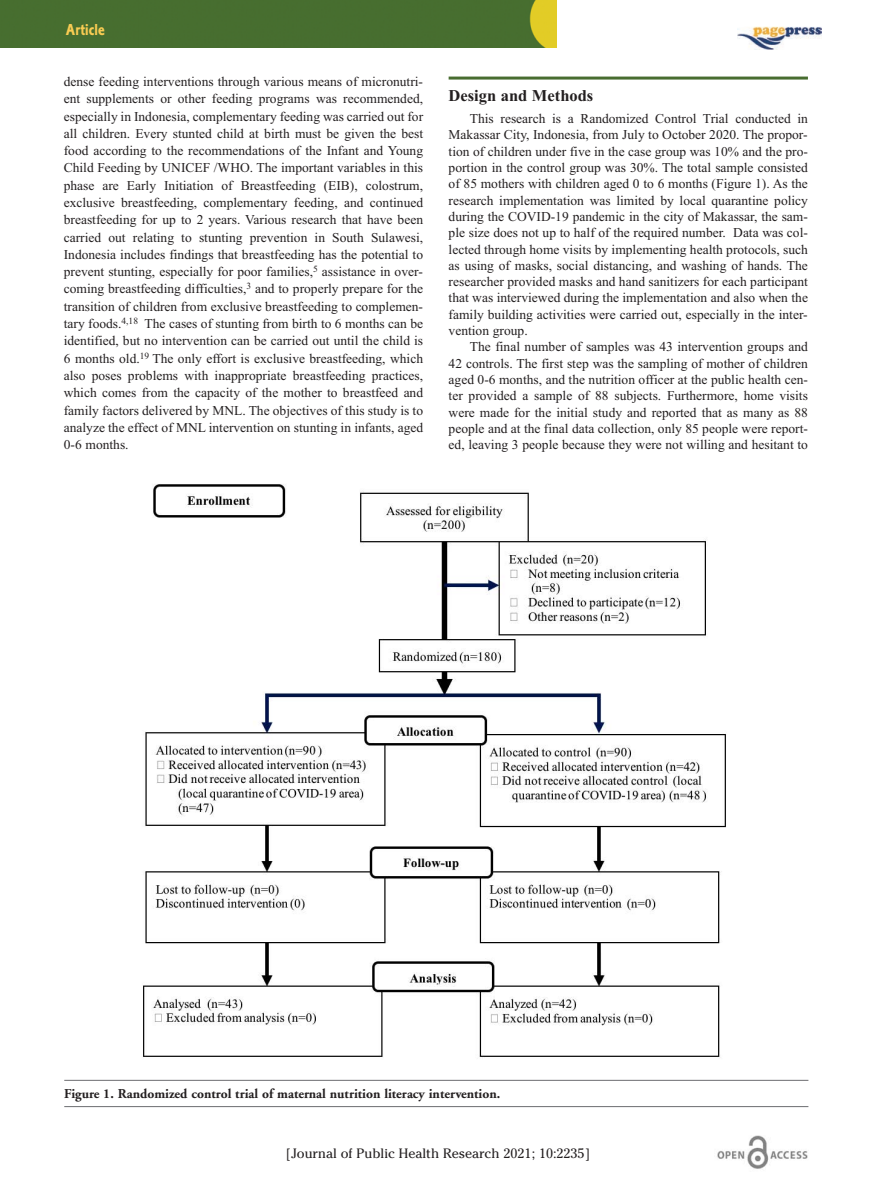
<style>
.page{position:relative;width:893px;height:1191px;background:#fff}
.page>*{position:absolute;margin:0;border:0;box-sizing:border-box;transform-origin:0 0}
.t1{font:700 16.5px "Times New Roman";color:#231f20}
.t2{font:16.5px "Corinthian Bold Condensed Plain";color:#f9cc53}
.t3{font:13.5px/17.2px "Times New Roman";color:#231f20;text-align:justify}
.t4{font:700 13.5px "Adobe Garamond";color:#231f20}
.t5{font:13.5px "Cheltenham";color:#231f20}
</style>
<div class="page">
<hr style="left:449px;top:77px;width:359px;height:3px;background:#486d30">
<img style="left:717px;top:1135px;width:91px;height:34px">
<div style="left:0;top:0;width:556px;height:48px;background:#476e2f"></div>
<img style="left:737px;top:26px;width:85px;height:24px">
<hr style="left:64px;top:1080px;width:744px;height:1px;background:#6c6d70">
<hr style="left:64px;top:1106px;width:744px;height:1px;background:#6c6d70">
<img style="left:143px;top:484px;width:583px;height:574px">
<p class="t2" style="left:66px;top:24px;width:40px">Article</p>
<p class="t3" style="left:64px;top:73px;width:361px">dense feeding interventions through various means of micronutri&shy;ent supplements or other feeding programs was recommended, especially in Indonesia, complementary feeding was carried out for all children. Every stunted child at birth must be given the best food according to the recommendations of the Infant and Young Child Feeding by UNICEF /WHO. The important variables in this phase are Early Initiation of Breastfeeding (EIB), colostrum, exclusive breastfeeding, complementary feeding, and continued breastfeeding for up to 2 years. Various research that have been carried out relating to stunting prevention in South Sulawesi, Indonesia includes findings that breastfeeding has the potential to prevent stunting, especially for poor families,<sup>5</sup> assistance in over&shy;coming breastfeeding difficulties,<sup>3</sup> and to properly prepare for the transition of children from exclusive breastfeeding to complemen&shy;tary foods.<sup>4,18</sup> The cases of stunting from birth to 6 months can be identified, but no intervention can be carried out until the child is 6 months old.<sup>19</sup> The only effort is exclusive breastfeeding, which also poses problems with inappropriate breastfeeding practices, which comes from the capacity of the mother to breastfeed and family factors delivered by MNL. The objectives of this study is to analyze the effect of MNL intervention on stunting in infants, aged 0-6 months.</p>
<p class="t1" style="left:449px;top:85px;width:146px">Design and Methods</p>
<p class="t3" style="left:449px;top:110px;width:361px;line-height:16.4px;text-indent:21px">This research is a Randomized Control Trial conducted in Makassar City, Indonesia, from July to October 2020. The propor&shy;tion of children under five in the case group was 10% and the pro&shy;portion in the control group was 30%. The total sample consisted of 85 mothers with children aged 0 to 6 months (Figure 1). As the research implementation was limited by local quarantine policy during the COVID-19 pandemic in the city of Makassar, the sam&shy;ple size does not up to half of the required number. Data was col&shy;lected through home visits by implementing health protocols, such as using of masks, social distancing, and washing of hands. The researcher provided masks and hand sanitizers for each participant that was interviewed during the implementation and also when the family building activities were carried out, especially in the inter&shy;vention group.</p>
<p class="t3" style="left:449px;top:338px;width:361px;line-height:16.4px;text-indent:21px">The final number of samples was 43 intervention groups and 42 controls. The first step was the sampling of mother of children aged 0-6 months, and the nutrition officer at the public health cen&shy;ter provided a sample of 88 subjects. Furthermore, home visits were made for the initial study and reported that as many as 88 people and at the final data collection, only 85 people were report&shy;ed, leaving 3 people because they were not willing and hesitant to</p>
<p class="t4" style="left:64px;top:1088px;width:438px">Figure 1. Randomized control trial of maternal nutrition literacy intervention.</p>
<p class="t5" style="left:286px;top:1145px;width:306px">[Journal of Public Health Research 2021; 10:2235]</p>
</div>
